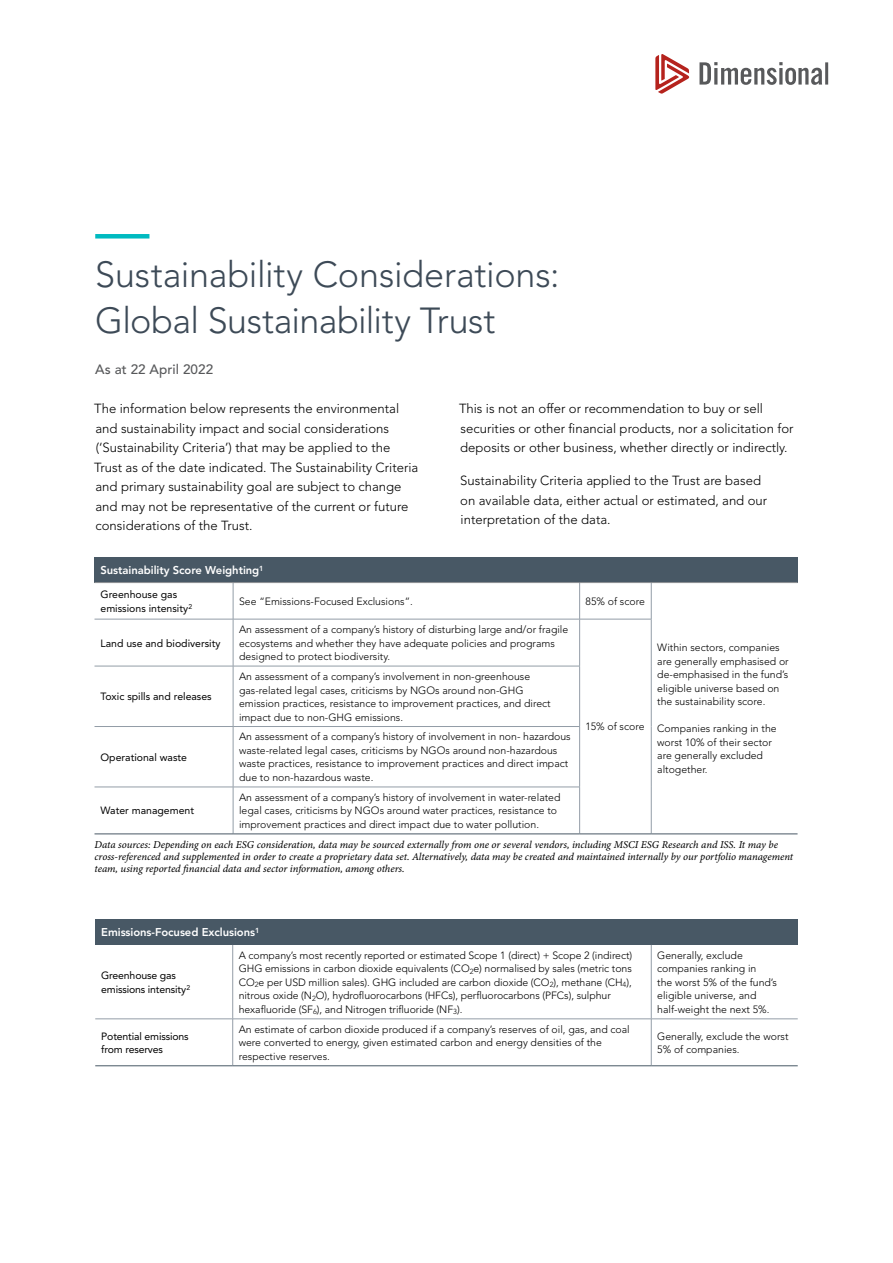
<style>
.page{position:relative;width:893px;height:1263px;background:#fff}
.page>*{position:absolute;margin:0;border:0;box-sizing:border-box;transform-origin:0 0}
.t1{font:300 36px/46.5px "Avenir LT Std";letter-spacing:-.01em;color:#3d4a57}
.Date{font:500 13.5px "Avenir LT Std";letter-spacing:.005em;color:#58595b}
.Body_Copy{font:300 13.2px/19.5px "Avenir LT Std";color:#000}
.Table_Header_Left{font:800 11.25px "Avenir LT Std";letter-spacing:-.005em;color:#fff}
.Table_Body_Left_Ligh{font:300 10.5px/13.5px "Avenir LT Std";color:#000}
.Table_Body_Left{font:300 10.5px/13.5px "Avenir LT Std";color:#000}
.t2{font:10.5px/12px "Minion Pro It Capt";letter-spacing:-.005em;color:#000}
.Table_Body_Left-2{font:10.5px/13.5px "Avenir LT Std";color:#000}
</style>
<div class="page">
<svg style="left:655px;top:54px;width:34px;height:40px"></svg>
<svg style="left:699px;top:62px;width:129px;height:23px"></svg>
<div style="left:95px;top:234px;width:54px;height:5px;background:#00bac0"></div>
<div style="left:94px;top:557px;width:703px;height:26px;background:#485865"></div>
<hr style="left:651px;top:582px;width:146px;height:1px;background:#939598">
<hr style="left:233px;top:583px;width:1px;height:36px;background:#939da7">
<hr style="left:579px;top:583px;width:1px;height:36px;background:#939da7">
<hr style="left:651px;top:583px;width:1px;height:36px;background:#939da7">
<hr style="left:94px;top:619px;width:139px;height:1px;background:#939da7">
<hr style="left:233px;top:619px;width:347px;height:1px;background:#939da7">
<hr style="left:233px;top:619px;width:1px;height:47px;background:#939da7">
<hr style="left:580px;top:619px;width:71px;height:1px;background:#939da7">
<hr style="left:579px;top:619px;width:1px;height:47px;background:#939da7">
<hr style="left:651px;top:619px;width:1px;height:47px;background:#939da7">
<hr style="left:651px;top:666px;width:1px;height:60px;background:#939da7">
<hr style="left:651px;top:726px;width:1px;height:61px;background:#939da7">
<hr style="left:651px;top:787px;width:1px;height:46px;background:#939da7">
<hr style="left:94px;top:666px;width:139px;height:1px;background:#939da7">
<hr style="left:233px;top:666px;width:347px;height:1px;background:#939da7">
<hr style="left:233px;top:666px;width:1px;height:60px;background:#939da7">
<hr style="left:579px;top:666px;width:1px;height:60px;background:#939da7">
<hr style="left:94px;top:726px;width:139px;height:1px;background:#939da7">
<hr style="left:233px;top:726px;width:347px;height:1px;background:#939da7">
<hr style="left:233px;top:727px;width:1px;height:60px;background:#939da7">
<hr style="left:579px;top:727px;width:1px;height:60px;background:#939da7">
<hr style="left:94px;top:787px;width:139px;height:1px;background:#939da7">
<hr style="left:233px;top:787px;width:347px;height:1px;background:#939da7">
<hr style="left:233px;top:787px;width:1px;height:46px;background:#939da7">
<hr style="left:579px;top:787px;width:1px;height:46px;background:#939da7">
<hr style="left:651px;top:833px;width:146px;height:1px;background:#485865">
<hr style="left:580px;top:833px;width:71px;height:1px;background:#485865">
<hr style="left:94px;top:833px;width:139px;height:1px;background:#485865">
<hr style="left:233px;top:833px;width:347px;height:1px;background:#485865">
<hr style="left:94px;top:582px;width:139px;height:1px;background:#939598">
<hr style="left:233px;top:582px;width:347px;height:1px;background:#939598">
<hr style="left:580px;top:582px;width:71px;height:1px;background:#939598">
<div style="left:95px;top:919px;width:703px;height:26px;background:#485865"></div>
<hr style="left:232px;top:945px;width:1px;height:74px;background:#939da7">
<hr style="left:651px;top:945px;width:1px;height:74px;background:#939da7">
<hr style="left:232px;top:1019px;width:1px;height:46px;background:#939da7">
<hr style="left:651px;top:1019px;width:1px;height:46px;background:#939da7">
<hr style="left:95px;top:1065px;width:138px;height:1px;background:#485865">
<hr style="left:233px;top:1065px;width:418px;height:1px;background:#485865">
<hr style="left:651px;top:1065px;width:147px;height:1px;background:#485865">
<hr style="left:95px;top:1018px;width:138px;height:1px;background:#939da7">
<hr style="left:233px;top:1018px;width:418px;height:1px;background:#939da7">
<hr style="left:651px;top:1018px;width:147px;height:1px;background:#939da7">
<p class="t1" style="left:95px;top:251px;width:466px">Sustainability Considerations:<br>Global Sustainability Trust</p>
<p class="Date" style="left:95px;top:361px;width:119px">As at 22 April 2022</p>
<p class="Body_Copy" style="left:94px;top:399px;width:326px">The information below represents the environmental and sustainability impact and social considerations (‘Sustainability Criteria’) that may be applied to the Trust as of the date indicated. The Sustainability Criteria and primary sustainability goal are subject to change and may not be representative of the current or future considerations of the Trust.</p>
<p class="Body_Copy" style="left:459px;top:399px;width:336px">This is not an offer or recommendation to buy or sell securities or other financial products, nor a solicitation for deposits or other business, whether directly or indirectly.</p>
<p class="Body_Copy" style="left:460px;top:471px;width:308px">Sustainability Criteria applied to the Trust are based on available data, either actual or estimated, and our interpretation of the data.</p>
<p class="Table_Header_Left" style="left:100px;top:563px;width:165px">Sustainability Score Weighting<sup>1</sup></p>
<p class="Table_Body_Left-2" style="left:100px;top:588px;width:93px">Greenhouse gas emissions intensity<sup>2</sup></p>
<p class="Table_Body_Left" style="left:239px;top:594px;width:175px">See “Emissions-Focused Exclusions”.</p>
<p class="Table_Body_Left_Ligh" style="left:586px;top:594px;width:61px">85% of score</p>
<p class="Table_Body_Left-2" style="left:100px;top:636px;width:122px">Land use and biodiversity</p>
<p class="Table_Body_Left-2" style="left:100px;top:690px;width:113px">Toxic spills and releases</p>
<p class="Table_Body_Left-2" style="left:100px;top:750px;width:88px">Operational waste</p>
<p class="Table_Body_Left" style="left:239px;top:623px;width:331px">An assessment of a company’s history of disturbing large and/or fragile ecosystems and whether they have adequate policies and programs designed to protect biodiversity.</p>
<p class="Table_Body_Left" style="left:239px;top:670px;width:293px">An assessment of a company’s involvement in non-greenhouse gas-related legal cases, criticisms by NGOs around non-GHG</p>
<p class="Table_Body_Left" style="left:239px;top:697px;width:313px">emission practices, resistance to improvement practices, and direct impact due to non-GHG emissions.</p>
<p class="Table_Body_Left" style="left:239px;top:730px;width:333px">An assessment of a company’s history of involvement in non- hazardous waste-related legal cases, criticisms by NGOs around non-hazardous waste practices, resistance to improvement practices and direct impact due to non-hazardous waste.</p>
<p class="Table_Body_Left_Ligh" style="left:586px;top:720px;width:60px">15% of score</p>
<p class="Table_Body_Left_Ligh" style="left:657px;top:641px;width:133px">Within sectors, companies are generally emphasised or de-emphasised in the fund’s eligible universe based on</p>
<p class="Table_Body_Left_Ligh" style="left:657px;top:695px;width:110px">the sustainability score.</p>
<p class="Table_Body_Left_Ligh" style="left:657px;top:722px;width:121px">Companies ranking in the worst 10% of their sector are generally excluded altogether.</p>
<p class="Table_Body_Left" style="left:239px;top:790px;width:323px">An assessment of a company’s history of involvement in water-related legal cases, criticisms by NGOs around water practices, resistance to improvement practices and direct impact due to water pollution.</p>
<p class="t2" style="left:94px;top:839px;width:700px">Data sources: Depending on each ESG consideration, data may be sourced externally from one or several vendors, including MSCI ESG Research and ISS. It may be cross-referenced and supplemented in order to create a proprietary data set. Alternatively, data may be created and maintained internally by our portfolio management team, using reported financial data and sector information, among others.</p>
<p class="Table_Body_Left-2" style="left:100px;top:804px;width:95px">Water management</p>
<p class="Table_Header_Left" style="left:101px;top:926px;width:160px">Emissions-Focused Exclusions<sup>1</sup></p>
<p class="Table_Body_Left-2" style="left:101px;top:969px;width:90px">Greenhouse gas emissions intensity<sup>2</sup></p>
<p class="Table_Body_Left_Ligh" style="left:239px;top:948px;width:395px">A company’s most recently reported or estimated Scope 1 (direct) + Scope 2 (indirect)<br>GHG emissions in carbon dioxide equivalents (CO<sub>2</sub>e) normalised by sales (metric tons CO<sub>2</sub>e per USD million sales). GHG included are carbon dioxide (CO<sub>2</sub>), methane (CH<sub>4</sub>), nitrous oxide (N<sub>2</sub>O), hydrofluorocarbons (HFCs), perfluorocarbons (PFCs), sulphur hexafluoride (SF<sub>6</sub>), and Nitrogen trifluoride (NF<sub>3</sub>).</p>
<p class="Table_Body_Left_Ligh" style="left:657px;top:948px;width:101px">Generally, exclude companies ranking in</p>
<p class="Table_Body_Left_Ligh" style="left:657px;top:975px;width:121px">the worst 5% of the fund’s eligible universe, and</p>
<p class="Table_Body_Left_Ligh" style="left:657px;top:1002px;width:114px">half-weight the next 5%.</p>
<p class="Table_Body_Left-2" style="left:101px;top:1029px;width:89px">Potential emissions from reserves</p>
<p class="Table_Body_Left_Ligh" style="left:239px;top:1022px;width:393px">An estimate of carbon dioxide produced if a company’s reserves of oil, gas, and coal were converted to energy, given estimated carbon and energy densities of the respective reserves.</p>
<p class="Table_Body_Left_Ligh" style="left:657px;top:1029px;width:133px">Generally, exclude the worst<br>5% of companies.</p>
</div>
